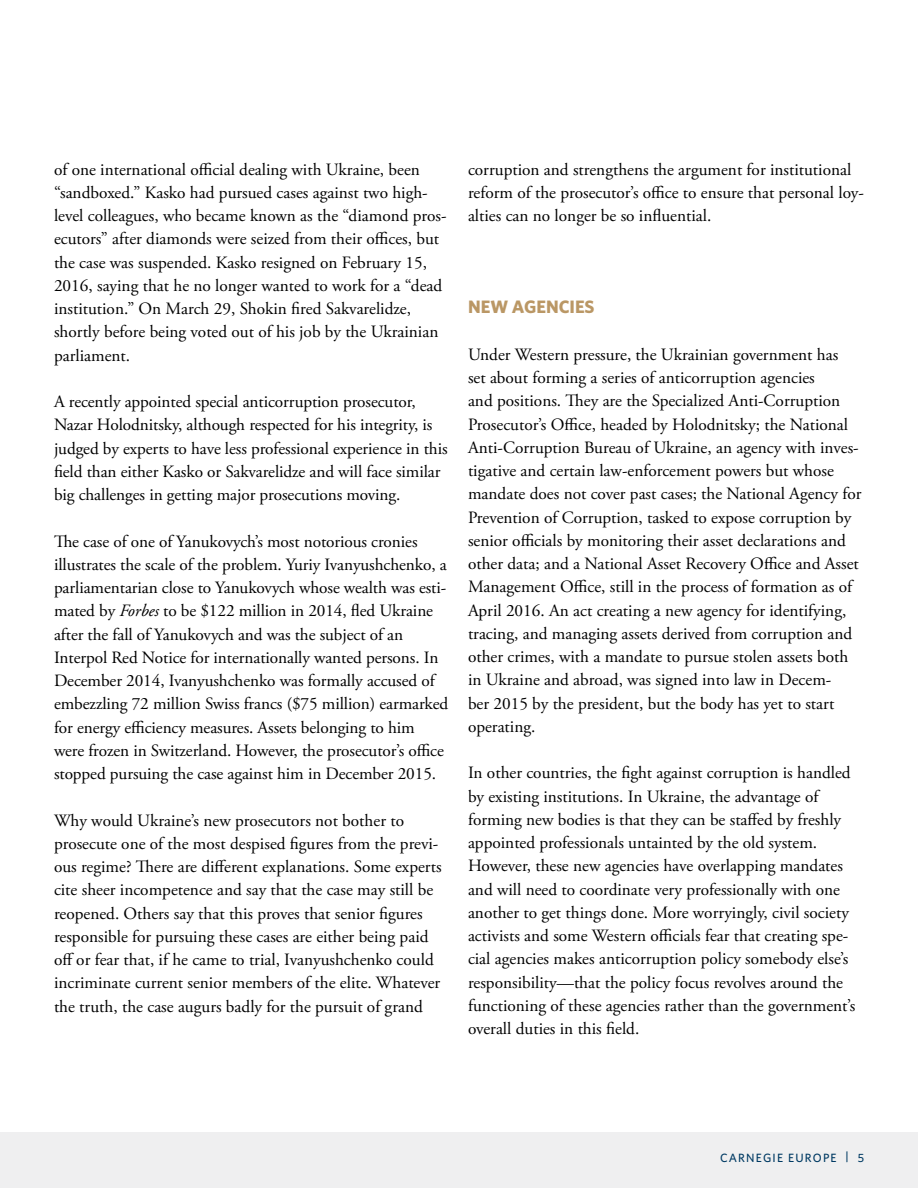
<style>
.page{position:relative;width:918px;height:1188px;background:#fff}
.page>*{position:absolute;margin:0;border:0;box-sizing:border-box;transform-origin:0 0}
.t1{font:700 18px "Whitney";color:#ba9765}
.t2{font:17.25px/23.2px "Adobe Garamond Pro";color:#000}
.t3{font:500 12px "Whitney";letter-spacing:.1em;color:#003a63}
.s1{font-style:italic}
</style>
<div class="page">
<div style="left:0;top:1132px;width:918px;height:56px;background:#efeff0"></div>
<p class="t2" style="left:54px;top:158px;width:394px">of one international official dealing with Ukraine, been “sandboxed.” Kasko had pursued cases against two high&shy;level colleagues, who became known as the “diamond pros&shy;ecutors” after diamonds were seized from their offices, but the case was suspended. Kasko resigned on February 15, 2016, saying that he no longer wanted to work for a “dead institution.” On March 29, Shokin fired Sakvarelidze, shortly before being voted out of his job by the Ukrainian parliament.</p>
<p class="t2" style="left:54px;top:391px;width:395px">A recently appointed special anticorruption prosecutor, Nazar Holodnitsky, although respected for his integrity, is judged by experts to have less professional experience in this field than either Kasko or Sakvarelidze and will face similar big challenges in getting major prosecutions moving.</p>
<p class="t2" style="left:54px;top:530px;width:396px">The case of one of Yanukovych’s most notorious cronies illustrates the scale of the problem. Yuriy Ivanyushchenko, a parliamentarian close to Yanukovych whose wealth was esti&shy;mated by <span class="s1">Forbes</span> to be $122 million in 2014, fled Ukraine after the fall of Yanukovych and was the subject of an Interpol Red Notice for internationally wanted persons. In December 2014, Ivanyushchenko was formally accused of embezzling 72 million Swiss francs ($75 million) earmarked for energy efficiency measures. Assets belonging to him were frozen in Switzerland. However, the prosecutor’s office stopped pursuing the case against him in December 2015.</p>
<p class="t2" style="left:54px;top:809px;width:389px">Why would Ukraine’s new prosecutors not bother to prosecute one of the most despised figures from the previ&shy;ous regime? There are different explanations. Some experts cite sheer incompetence and say that the case may still be reopened. Others say that this proves that senior figures responsible for pursuing these cases are either being paid off or fear that, if he came to trial, Ivanyushchenko could incriminate current senior members of the elite. Whatever the truth, the case augurs badly for the pursuit of grand</p>
<p class="t2" style="left:468px;top:158px;width:398px">corruption and strengthens the argument for institutional reform of the prosecutor’s office to ensure that personal loy&shy;alties can no longer be so influential.</p>
<p class="t1" style="left:468px;top:295px;width:128px">NEW AGENCIES</p>
<p class="t2" style="left:468px;top:343px;width:395px">Under Western pressure, the Ukrainian government has<br>set about forming a series of anticorruption agencies<br>and positions. They are the Specialized Anti-Corruption Prosecutor’s Office, headed by Holodnitsky; the National Anti-Corruption Bureau of Ukraine, an agency with inves&shy;tigative and certain law-enforcement powers but whose mandate does not cover past cases; the National Agency for Prevention of Corruption, tasked to expose corruption by senior officials by monitoring their asset declarations and other data; and a National Asset Recovery Office and Asset Management Office, still in the process of formation as of April 2016. An act creating a new agency for identifying, tracing, and managing assets derived from corruption and other crimes, with a mandate to pursue stolen assets both in Ukraine and abroad, was signed into law in Decem-<br>ber 2015 by the president, but the body has yet to start operating.</p>
<p class="t2" style="left:468px;top:762px;width:389px">In other countries, the fight against corruption is handled by existing institutions. In Ukraine, the advantage of forming new bodies is that they can be staffed by freshly appointed professionals untainted by the old system.<br>However, these new agencies have overlapping mandates and will need to coordinate very professionally with one another to get things done. More worryingly, civil society activists and some Western officials fear that creating spe&shy;cial agencies makes anticorruption policy somebody else’s responsibility—that the policy focus revolves around the functioning of these agencies rather than the government’s overall duties in this field.</p>
<p class="t3" style="left:720px;top:1150px;width:145px">CARNEGIE EUROPE | 5</p>
</div>
